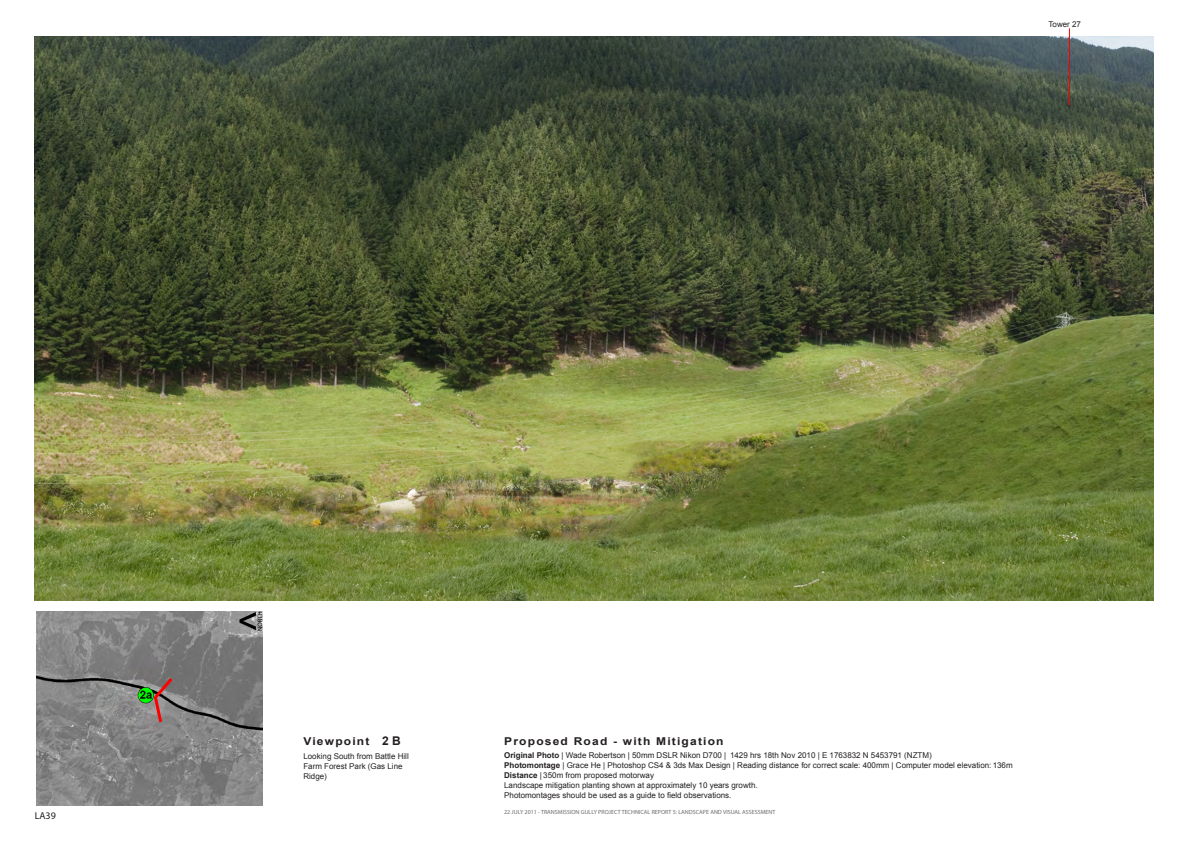
<style>
.page{position:relative;width:1191px;height:842px;background:#fff}
.page>*{position:absolute;margin:0;border:0;box-sizing:border-box;transform-origin:0 0}
.t1{font:700 12px "Arial";color:#231f20}
.t2{font:700 10.8px "Arial";letter-spacing:.1em;color:#231f20;scale:1.11 1}
.t3{font:10px "Myriad Pro";color:#231f20}
.t4{font:8px/10px "Arial";color:#231f20}
.t5{font:6px "Myriad Pro";color:#6c6c6f}
.s1{font-weight:700}
</style>
<div class="page">
<img style="left:36px;top:612px;width:226px;height:194px">
<svg style="left:239px;top:612px;width:23px;height:18px"></svg>
<svg style="left:152px;top:675px;width:24px;height:50px"></svg>
<img style="left:35px;top:36px;width:1118px;height:565px">
<hr style="left:1069px;top:28px;width:1px;height:77px;background:#fb0000">
<p class="t4" style="left:1048px;top:19px;width:34px">Tower 27</p>
<p class="t3" style="left:35px;top:809px;width:23px">LA39</p>
<p class="t1" style="left:382px;top:733px;width:20px">2 B</p>
<p class="t4" style="left:303px;top:751px;width:107px">Looking South from Battle Hill<br>Farm Forest Park (Gas Line<br>Ridge)</p>
<h2 class="t2" style="left:303px;top:734px;width:61px">Viewpoint</h2>
<h2 class="t2" style="left:504px;top:734px;width:199px">Proposed Road - with Mitigation</h2>
<p class="t4" style="left:730px;top:750px;width:203px">1429 hrs 18th Nov 2010 | E 1763832 N 5453791 (NZTM)</p>
<p class="t4" style="left:504px;top:751px;width:510px"><span class="s1">Original Photo</span> | Wade Robertson | 50mm DSLR Nikon D700 |<br><span class="s1">Photomontage</span> | Grace He | Photoshop CS4 &amp; 3ds Max Design | Reading distance for correct scale: 400mm | Computer model elevation:136m</p>
<p class="t4" style="left:504px;top:770px;width:255px"><span class="s1">Distance</span> | 350m from proposed motorway<br>Landscape mitigation planting shown at approximately 10 years growth.<br>Photomontages should be used as a guide to field observations.</p>
<p class="t5" style="left:504px;top:808px;width:273px">22 JULY 2011 - TRANSMISSION GULLY PROJECT TECHNICAL REPORT 5: LANDSCAPE AND VISUAL ASSESSMENT</p>
</div>
